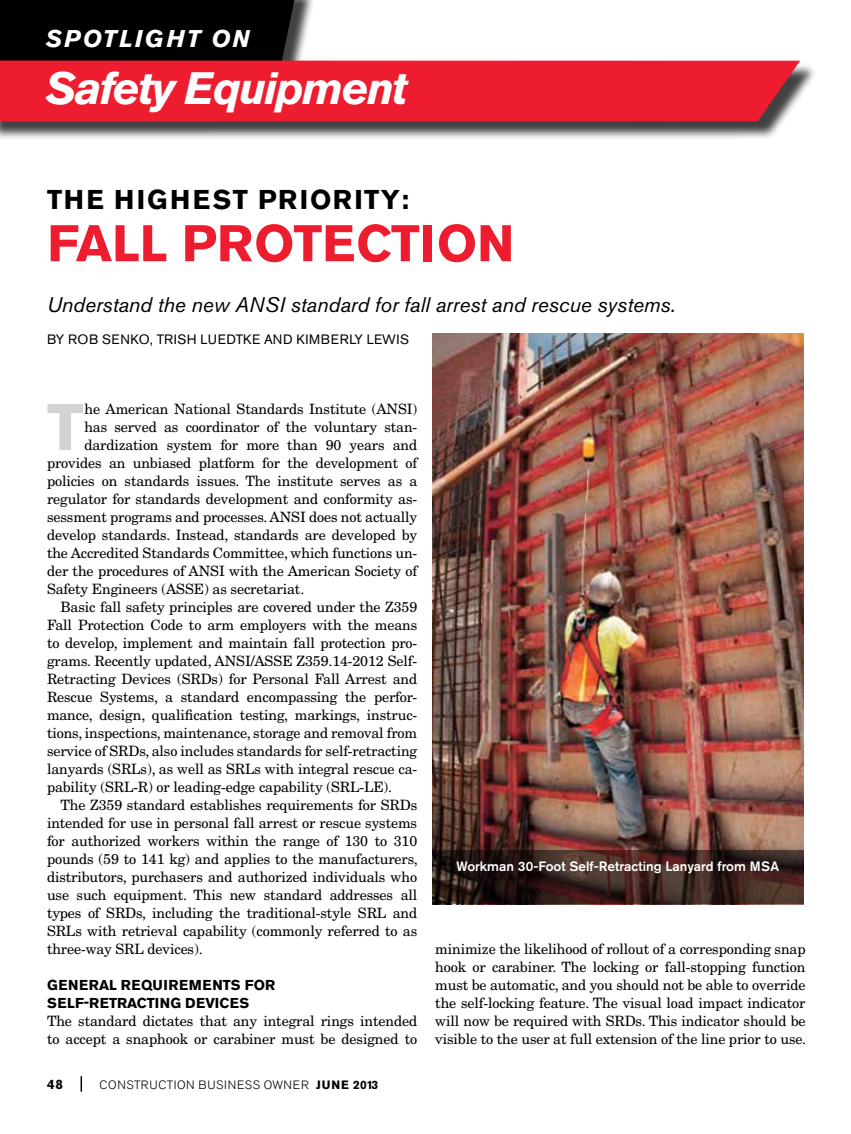
<style>
.page{position:relative;width:851px;height:1134px;background:#fff}
.page>*{position:absolute;margin:0;border:0;box-sizing:border-box;transform-origin:0 0}
.t1{font:700 65.25px "Akzidenz Grotesk Pro";color:#d1d3d4}
.t2{font:700 51px "Akzidenz Grotesk Pro";color:#ed1c2e}
.t3{font:italic 700 45px "Akzidenz Grotesk Pro";letter-spacing:-.04em;color:#fff}
.t4{font:700 27px "Akzidenz Grotesk Pro";letter-spacing:.07em;color:#000}
.t5{font:italic 700 24px "Akzidenz Grotesk Pro";letter-spacing:.09em;color:#fff}
.t6{font:italic 21px "Akzidenz Grotesk Pro";color:#000}
.t7{font:14.25px/18px "New Century Schlbk LT Std";letter-spacing:-.01em;color:#000}
.t8{font:700 14.25px/18px "Akzidenz Grotesk Pro";letter-spacing:.02em;color:#000}
.t9{font:500 13.5px "Akzidenz Grotesk Pro";color:#fff}
.t10{font:13.5px "Akzidenz Grotesk Pro";letter-spacing:.03em;color:#000}
.t11{font:700 13.5px "Akzidenz Grotesk Pro";color:#000}
.t12{font:300 12px "Akzidenz Grotesk Pro";letter-spacing:.055em;color:#000}
.s1{font-weight:700}
</style>
<div class="page">
<svg style="left:80px;top:1076px;width:2px;height:16px"></svg>
<div style="left:0;top:0;width:315px;height:82px;background:#000;opacity:.75"></div>
<div style="left:0;top:0;width:294px;height:61px;background:#000"></div>
<div style="left:0;top:63px;width:817px;height:77px;background:#000;opacity:.75"></div>
<div style="left:0;top:61px;width:800px;height:60px;background:#ed1c2e"></div>
<img style="left:432px;top:334px;width:371px;height:516px">
<svg style="left:432px;top:850px;width:371px;height:54px;background:#35201c"></svg>
<h3 class="t5" style="left:46px;top:23px;width:205px">SPOTLIGHT ON</h3>
<h3 class="t3" style="left:46px;top:59px;width:364px">Safety Equipment</h3>
<h3 class="t4" style="left:47px;top:182px;width:363px">THE H IGHEST PRIORITY:</h3>
<h2 class="t2" style="left:47px;top:210px;width:468px">FALL PROTECTION</h2>
<h3 class="t6" style="left:47px;top:291px;width:630px">Understand the new ANSI standard for fall arrest and rescue systems.</h3>
<p class="t10" style="left:47px;top:331px;width:362px">BY ROB SENKO, TRISH LUEDTKE AND KIMBERLY LEWIS</p>
<h1 class="t1" style="left:47px;top:385px;width:38px">T</h1>
<p class="t7" style="left:84px;top:400px;width:334px">he American National Standards Institute (ANSI)</p>
<p class="t7" style="left:84px;top:418px;width:334px">has served as coordinator of the voluntary stan-</p>
<p class="t7" style="left:84px;top:436px;width:334px">dardization system for more than 90 years and</p>
<p class="t7" style="left:47px;top:454px;width:372px">provides an unbiased platform for the development of</p>
<p class="t7" style="left:47px;top:472px;width:372px">policies on standards issues. The institute serves as a</p>
<p class="t7" style="left:47px;top:490px;width:372px">regulator for standards development and conformity as-</p>
<p class="t7" style="left:47px;top:508px;width:372px">sessment programs and processes. ANSI does not actually</p>
<p class="t7" style="left:47px;top:526px;width:372px">develop standards. Instead, standards are developed by</p>
<p class="t7" style="left:47px;top:544px;width:372px">the Accredited Standards Committee, which functions un-</p>
<p class="t7" style="left:47px;top:562px;width:372px">der the procedures of ANSI with the American Society of</p>
<p class="t7" style="left:47px;top:580px;width:259px">Safety Engineers (ASSE) as secretariat.</p>
<p class="t7" style="left:60px;top:598px;width:358px">Basic fall safety principles are covered under the Z359</p>
<p class="t7" style="left:47px;top:616px;width:372px">Fall Protection Code to arm employers with the means</p>
<p class="t7" style="left:47px;top:634px;width:372px">to develop, implement and maintain fall protection pro-</p>
<p class="t7" style="left:47px;top:652px;width:372px">grams. Recently updated, ANSI/ASSE Z359.14-2012 Self-</p>
<p class="t7" style="left:47px;top:670px;width:372px">Retracting Devices (SRDs) for Personal Fall Arrest and</p>
<p class="t7" style="left:47px;top:688px;width:372px">Rescue Systems, a standard encompassing the perfor-</p>
<p class="t7" style="left:47px;top:706px;width:372px">mance, design, qualification testing, markings, instruc-</p>
<p class="t7" style="left:47px;top:724px;width:372px">tions, inspections, maintenance, storage and removal from</p>
<p class="t7" style="left:47px;top:742px;width:372px">service of SRDs, also includes standards for self-retracting</p>
<p class="t7" style="left:47px;top:760px;width:372px">lanyards (SRLs), as well as SRLs with integral rescue ca-</p>
<p class="t7" style="left:47px;top:778px;width:346px">pability (SRL-R) or leading-edge capability (SRL-LE).</p>
<p class="t7" style="left:60px;top:796px;width:358px">The Z359 standard establishes requirements for SRDs</p>
<p class="t7" style="left:47px;top:814px;width:372px">intended for use in personal fall arrest or rescue systems</p>
<p class="t7" style="left:47px;top:832px;width:372px">for authorized workers within the range of 130 to 310</p>
<p class="t7" style="left:47px;top:850px;width:372px">pounds (59 to 141 kg) and applies to the manufacturers,</p>
<p class="t7" style="left:47px;top:868px;width:372px">distributors, purchasers and authorized individuals who</p>
<p class="t7" style="left:47px;top:886px;width:372px">use such equipment. This new standard addresses all</p>
<p class="t7" style="left:47px;top:904px;width:372px">types of SRDs, including the traditional-style SRL and</p>
<p class="t7" style="left:47px;top:922px;width:372px">SRLs with retrieval capability (commonly referred to as</p>
<p class="t7" style="left:47px;top:940px;width:157px">three-way SRL devices).</p>
<p class="t8" style="left:47px;top:976px;width:230px">GENERAL REQUIREMENTS FOR<br>SELF-RETRACTING DEVICES</p>
<p class="t7" style="left:47px;top:1012px;width:372px">The standard dictates that any integral rings intended to accept a snaphook or carabiner must be designed to</p>
<p class="t11" style="left:47px;top:1075px;width:17px">48</p>
<p class="t12" style="left:100px;top:1077px;width:280px">CONSTRUCTION BUSINESS OWNER <span class="s1">JUNE 2013</span></p>
<p class="t9" style="left:456px;top:858px;width:324px">Workman 30-Foot Self-Retracting Lanyard from MSA</p>
<p class="t7" style="left:435px;top:940px;width:372px;text-align:justify">minimize the likelihood of rollout of a corresponding snap hook or carabiner. The locking or fall-stopping function must be automatic, and you should not be able to override the self-locking feature. The visual load impact indicator will now be required with SRDs. This indicator should be visible to the user at full extension of the line prior to use.</p>
</div>
